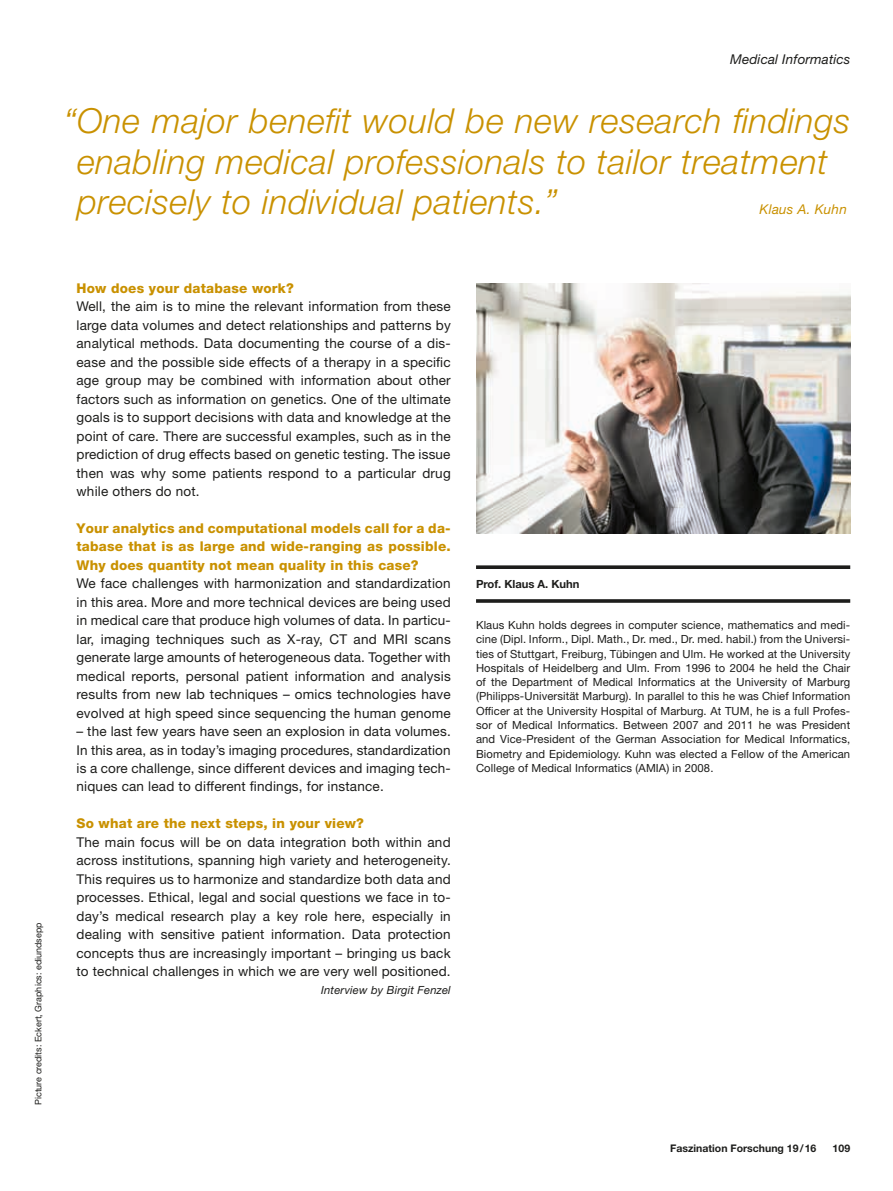
<style>
.page{position:relative;width:893px;height:1191px;background:#fff}
.page>*{position:absolute;margin:0;border:0;box-sizing:border-box;transform-origin:0 0}
.t1{font:italic 300 34.5px/40.5px "Helvetica Neue LT Std";letter-spacing:.015em;color:#c99100}
.t2{font:13.5px/18.5px "Helvetica Neue LT Std";letter-spacing:.015em;color:#1d1d1b;text-align:justify}
.t3{font:800 13.5px/18.5px "Helvetica Neue LT Std";letter-spacing:.015em;color:#c99100;text-align:justify}
.t4{font:italic 13.5px "Helvetica Neue LT Std";letter-spacing:.01em;color:#1d1d1b}
.t5{font:italic 13.5px "Helvetica Neue LT Std";letter-spacing:.015em;color:#c99100}
.t6{font:11.25px/14.2px "Helvetica Neue LT Std";letter-spacing:.01em;color:#1d1d1b;text-align:justify}
.t7{font:italic 11.25px "Helvetica Neue LT Std";letter-spacing:.015em;color:#1d1d1b}
.t8{font:700 11.25px "Helvetica Neue LT Std";letter-spacing:-.005em;color:#1d1d1b}
.t9{font:700 10.5px "Helvetica Neue LT Std";color:#1d1d1b}
.t10{font:9px "Helvetica Neue LT Std";color:#1d1d1b}
</style>
<div class="page">
<svg style="left:476px;top:565px;width:374px;height:4px"></svg>
<svg style="left:476px;top:599px;width:374px;height:4px"></svg>
<img style="left:476px;top:284px;width:375px;height:249px">
<p class="t4" style="left:730px;top:51px;width:122px">Medical Informatics</p>
<h1 class="t1" style="left:77px;top:100px;width:775px;text-indent:-13px">“One major benefit would be new research findings enabling medical professionals to tailor treatment precisely to individual patients.”</h1>
<p class="t5" style="left:760px;top:201px;width:89px">Klaus A. Kuhn</p>
<p class="t10" style="left:33px;top:1105px;width:184px;rotate:-90deg">Picture credits: Eckert, Graphics: ediundsepp</p>
<p class="t3" style="left:77px;top:279px;width:219px">How does your database work?</p>
<p class="t2" style="left:77px;top:297px;width:376px">Well, the aim is to mine the relevant information from these large data volumes and detect relationships and patterns by analytical methods. Data documenting the course of a dis&shy;ease and the possible side effects of a therapy in a specific age group may be combined with information about other factors such as information on genetics. One of the ultimate goals is to support decisions with data and knowledge at the point of care. There are successful examples, such as in the prediction of drug effects based on genetic testing. The issue then was why some patients respond to a particular drug while others do not.</p>
<p class="t3" style="left:77px;top:519px;width:376px">Your analytics and computational models call for a da&shy;tabase that is as large and wide-ranging as possible.<br>Why does quantity not mean quality in this case?</p>
<p class="t2" style="left:77px;top:574px;width:376px">We face challenges with harmonization and standardization in this area. More and more technical devices are being used in medical care that produce high volumes of data. In particu&shy;lar, imaging techniques such as X-ray, CT and MRI scans generate large amounts of heterogeneous data. Together with medical reports, personal patient information and analysis results from new lab techniques – omics technologies have evolved at high speed since sequencing the human genome</p>
<p class="t2" style="left:77px;top:722px;width:376px">– the last few years have seen an explosion in data volumes.<br>In this area, as in today’s imaging procedures, standardization is a core challenge, since different devices and imaging tech&shy;niques can lead to different findings, for instance.</p>
<p class="t3" style="left:77px;top:814px;width:289px">So what are the next steps, in your view?</p>
<p class="t2" style="left:77px;top:832px;width:376px">The main focus will be on data integration both within and across institutions, spanning high variety and heterogeneity.<br>This requires us to harmonize and standardize both data and processes. Ethical, legal and social questions we face in to&shy;day’s medical research play a key role here, especially in dealing with sensitive patient information. Data protection concepts thus are increasingly important – bringing us back to technical challenges in which we are very well positioned.</p>
<p class="t7" style="left:321px;top:983px;width:131px">Interview by Birgit Fenzel</p>
<p class="t8" style="left:476px;top:577px;width:105px">Prof. Klaus A. Kuhn</p>
<p class="t6" style="left:476px;top:618px;width:376px">Klaus Kuhn holds degrees in computer science, mathematics and medi&shy;cine (Dipl. Inform., Dipl. Math., Dr. med., Dr. med. habil.) from the Universi&shy;ties of Stuttgart, Freiburg, Tübingen and Ulm. He worked at the University Hospitals of Heidelberg and Ulm. From 1996 to 2004 he held the Chair of the Department of Medical Informatics at the University of Marburg (Philipps-Universität Marburg). In parallel to this he was Chief Information Officer at the University Hospital of Marburg. At TUM, he is a full Profes&shy;sor of Medical Informatics. Between 2007 and 2011 he was President and Vice-President of the German Association for Medical Informatics, Biometry and Epidemiology. Kuhn was elected a Fellow of the American College of Medical Informatics (AMIA) in 2008.</p>
<p class="t9" style="left:670px;top:1141px;width:148px">Faszination Forschung 19/16</p>
<p class="t9" style="left:833px;top:1141px;width:19px">109</p>
</div>
